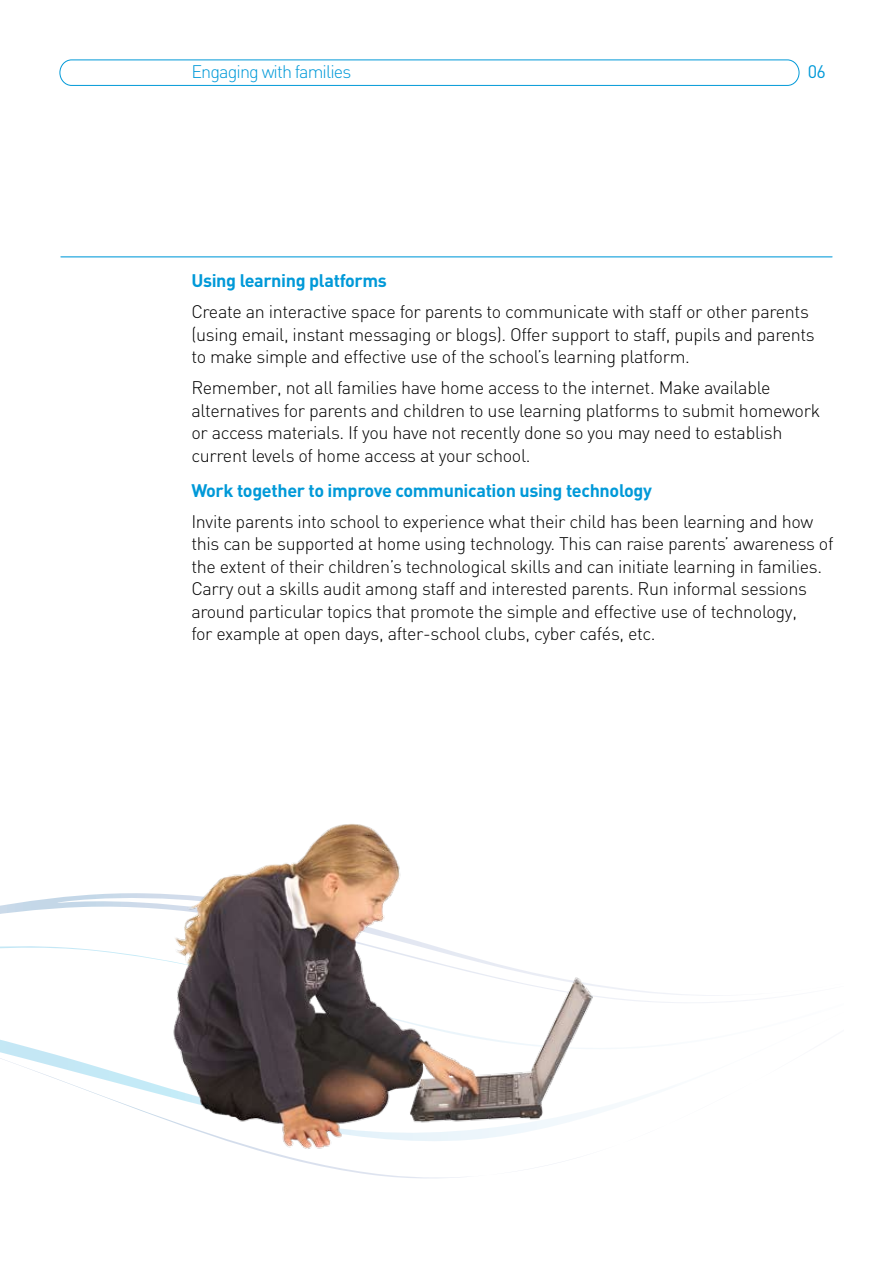
<style>
.page{position:relative;width:893px;height:1263px;background:#fff}
.page>*{position:absolute;margin:0;border:0;box-sizing:border-box;transform-origin:0 0}
.t1{font:300 18px/22.5px "DIN";letter-spacing:-.02em;color:#000}
.t2{font:700 18px "DIN";letter-spacing:-.02em;color:#0099d8}
.t3{font:300 18px "DIN";letter-spacing:-.05em;color:#0099d8}
.t4{font:18px "DIN";color:#0099d8}
</style>
<div class="page">
<div style="left:60px;top:60px;width:739px;height:26px;border:1px solid #0099d8;border-radius:12px"></div>
<hr style="left:61px;top:256px;width:771px;height:2px;background:#4bb7e4">
<svg style="left:0;top:893px;width:746px;height:286px"></svg>
<img style="left:159px;top:824px;width:462px;height:330px">
<p class="t3" style="left:191px;top:61px;width:161px">Engaging with families</p>
<p class="t4" style="left:808px;top:61px;width:19px">06</p>
<p class="t2" style="left:191px;top:269px;width:197px">Using learning platforms</p>
<p class="t1" style="left:191px;top:300px;width:625px">Create an interactive space for parents to communicate with staff or other parents (using email, instant messaging or blogs). Offer support to staff, pupils and parents to make simple and effective use of the school’s learning platform.</p>
<p class="t1" style="left:191px;top:376px;width:630px">Remember, not all families have home access to the internet. Make available alternatives for parents and children to use learning platforms to submit homework or access materials. If you have not recently done so you may need to establish current levels of home access at your school.</p>
<p class="t2" style="left:191px;top:479px;width:462px">Work together to improve communication using technology</p>
<p class="t1" style="left:191px;top:510px;width:644px">Invite parents into school to experience what their child has been learning and how this can be supported at home using technology. This can raise parents’ awareness of the extent of their children’s technological skills and can initiate learning in families.<br>Carry out a skills audit among staff and interested parents. Run informal sessions around particular topics that promote the simple and effective use of technology,<br>for example at open days, after-school clubs, cyber cafés, etc.</p>
</div>
